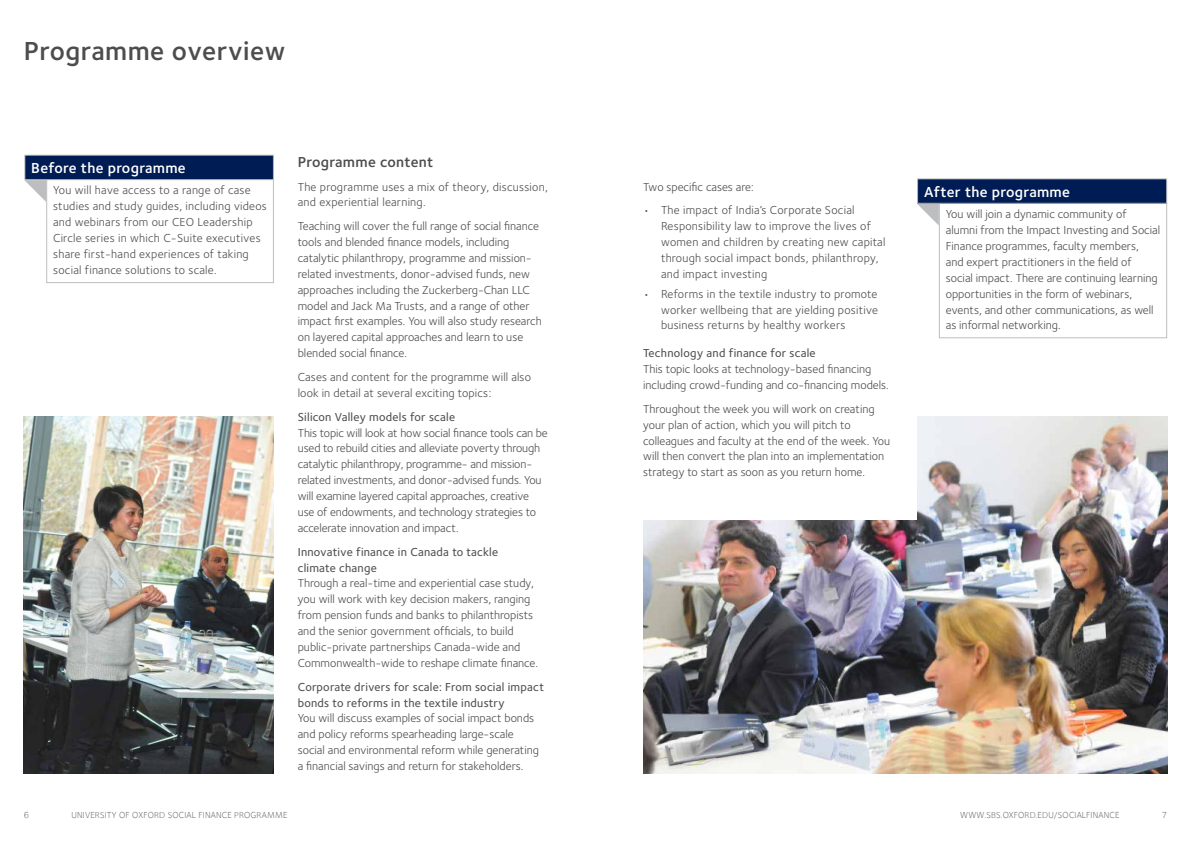
<style>
.page{position:relative;width:1191px;height:842px;background:#fff}
.page>*{position:absolute;margin:0;border:0;box-sizing:border-box;transform-origin:0 0}
.t1{font:600 27px "Foundry Sterling";letter-spacing:.02em;color:#4d4d4f}
.t2{font:600 15px "Foundry Sterling";letter-spacing:.02em;color:#fff}
.t3{font:600 15px "Foundry Sterling";letter-spacing:.02em;color:#4d4d4f}
.t4{font:12px/15.9px "Foundry Sterling";color:#4d4d4f}
.t5{font:12px/15.9px "Foundry Sterling";letter-spacing:.02em;color:#4d4d4f}
.t6{font:500 12px/15.9px "Foundry Sterling";letter-spacing:.02em;color:#4d4d4f}
.t7{font:300 9px "Foundry Sterling";letter-spacing:.02em;color:#4d4d4f}
</style>
<div class="page">
<img style="left:643px;top:417px;width:524px;height:357px">
<div style="left:637px;top:405px;width:280px;height:114px;background:#fff"></div>
<div style="left:46px;top:178px;width:228px;height:105px;border:1px solid #bcbec0"></div>
<div style="left:25px;top:155px;width:248px;height:25px;background:#001c54"></div>
<div style="left:24px;top:155px;width:250px;height:25px;border:1px solid #bcbec0"></div>
<svg style="left:24px;top:180px;width:22px;height:22px"></svg>
<div style="left:939px;top:202px;width:228px;height:136px;border:1px solid #bcbec0"></div>
<svg style="left:917px;top:204px;width:22px;height:22px"></svg>
<div style="left:917px;top:179px;width:249px;height:24px;background:#001c54"></div>
<div style="left:917px;top:178px;width:250px;height:26px;border:1px solid #bcbec0"></div>
<img style="left:24px;top:417px;width:250px;height:357px">
<h1 class="t1" style="left:24px;top:34px;width:263px">Programme overview</h1>
<p class="t2" style="left:31px;top:159px;width:156px">Before the programme</p>
<p class="t5" style="left:53px;top:182px;width:215px">You will have access to a range of case studies and study guides, including videos and webinars from our CEO Leadership Circle series in which C-Suite executives share first-hand experiences of taking social finance solutions to scale.</p>
<p class="t3" style="left:298px;top:153px;width:137px">Programme content</p>
<p class="t5" style="left:298px;top:178px;width:252px">The programme uses a mix of theory, discussion, and experiential learning.</p>
<p class="t4" style="left:298px;top:218px;width:246px">Teaching will cover the full range of social finance tools and blended finance models, including catalytic philanthropy, programme and mission&shy;related investments, donor-advised funds, new approaches including the Zuckerberg-Chan LLC model and Jack Ma Trusts, and a range of other impact first examples. You will also study research on layered capital approaches and learn to use blended social finance.</p>
<p class="t4" style="left:298px;top:369px;width:235px">Cases and content for the programme will also look in detail at several exciting topics:</p>
<p class="t6" style="left:298px;top:408px;width:159px">Silicon Valley models for scale</p>
<p class="t4" style="left:298px;top:424px;width:252px">This topic will look at how social finance tools can be used to rebuild cities and alleviate poverty through catalytic philanthropy, programme- and mission&shy;related investments, and donor-advised funds. You will examine layered capital approaches, creative use of endowments, and technology strategies to accelerate innovation and impact.</p>
<p class="t6" style="left:298px;top:543px;width:202px">Innovative finance in Canada to tackle climate change</p>
<p class="t4" style="left:298px;top:575px;width:242px">Through a real-time and experiential case study, you will work with key decision makers, ranging from pension funds and banks to philanthropists and the senior government officials, to build public-private partnerships Canada-wide and Commonwealth-wide to reshape climate finance.</p>
<p class="t6" style="left:298px;top:678px;width:247px">Corporate drivers for scale: From social impact bonds to reforms in the textile industry</p>
<p class="t4" style="left:298px;top:710px;width:243px">You will discuss examples of social impact bonds and policy reforms spearheading large-scale social and environmental reform while generating a financial savings and return for stakeholders.</p>
<p class="t4" style="left:643px;top:178px;width:112px">Two specific cases are:</p>
<p class="t5" style="left:661px;top:202px;width:226px;text-indent:-18px">• The impact of India’s Corporate Social Responsibility law to improve the lives of women and children by creating new capital through social impact bonds, philanthropy, and impact investing</p>
<p class="t4" style="left:661px;top:285px;width:219px;text-align:justify;text-indent:-18px">• Reforms in the textile industry to promote worker wellbeing that are yielding positive business returns by healthy workers</p>
<p class="t6" style="left:643px;top:345px;width:174px">Technology and finance for scale</p>
<p class="t4" style="left:643px;top:361px;width:247px">This topic looks at technology-based financing including crowd-funding and co-financing models.</p>
<p class="t4" style="left:643px;top:400px;width:248px">Throughout the week you will work on creating your plan of action, which you will pitch to colleagues and faculty at the end of the week. You will then convert the plan into an implementation strategy to start as soon as you return home.</p>
<p class="t2" style="left:924px;top:183px;width:147px">After the programme</p>
<p class="t4" style="left:945px;top:206px;width:216px">You will join a dynamic community of alumni from the Impact Investing and Social Finance programmes, faculty members,<br>and expert practitioners in the field of social impact. There are continuing learning opportunities in the form of webinars, events, and other communications, as well as informal networking.</p>
<p class="t7" style="left:24px;top:810px;width:7px">6</p>
<p class="t7" style="left:71px;top:810px;width:217px">UNIVERSITY OF OXFORD SOCIAL FINANCE PROGRAMME</p>
<p class="t7" style="left:960px;top:810px;width:161px">WWW.SBS.OXFORD.EDU/SOCIALFINANCE</p>
<p class="t7" style="left:1162px;top:810px;width:7px">7</p>
</div>
